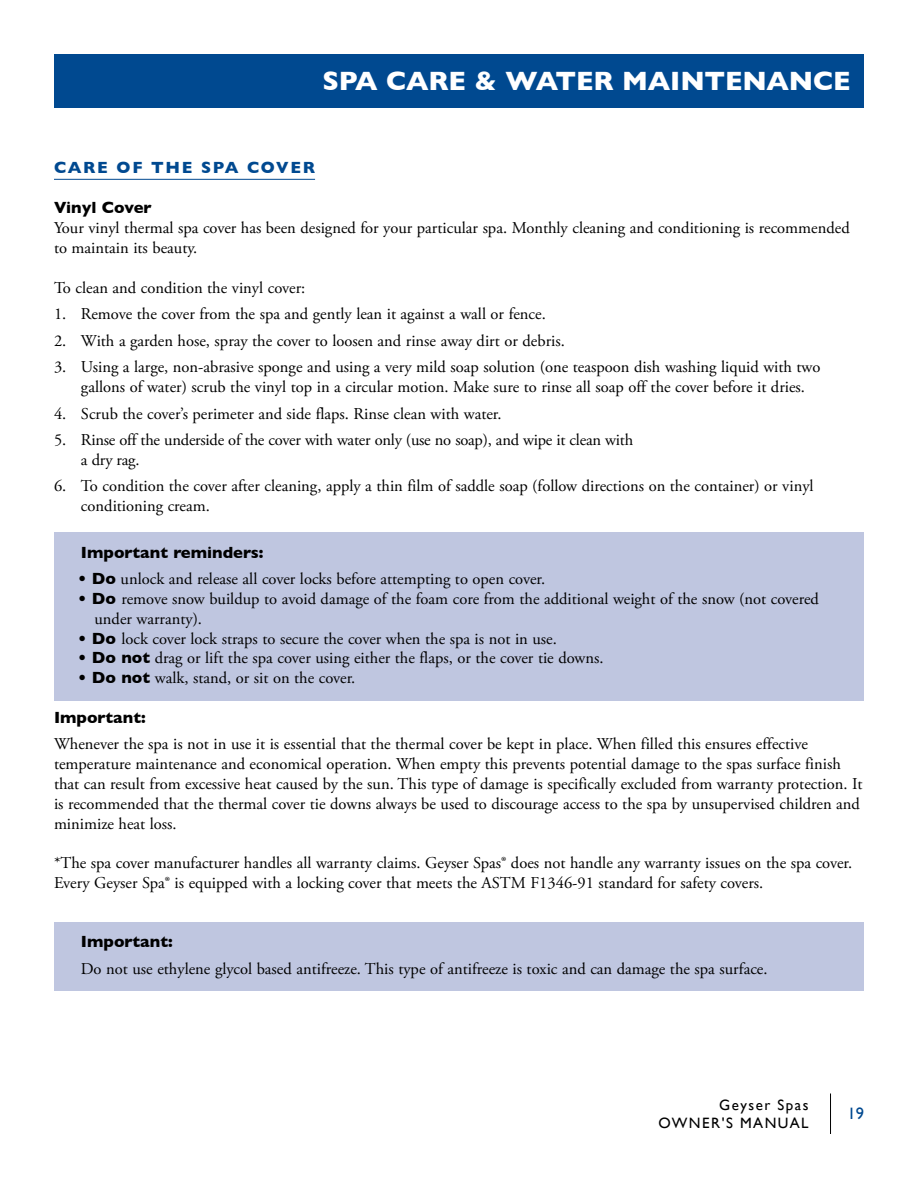
<style>
.page{position:relative;width:918px;height:1188px;background:#fff}
.page>*{position:absolute;margin:0;border:0;box-sizing:border-box;transform-origin:0 0}
.t1{font:700 27px "Gill Sans";letter-spacing:-.005em;color:#fff}
.t2{font:16.5px/19.8px "Adobe Garamond Pro";color:#000}
.t3{font:700 16.5px "Gill Sans";color:#000}
.t4{font:700 16.5px "Gill Sans";letter-spacing:.1em;color:#004990}
.t5{font:16.5px "Gill Sans";color:#004990}
.t6{font:15px/18px "Gill Sans";letter-spacing:.1em;color:#000;text-align:right}
.s1{font-family:"Gill Sans";font-weight:700}
</style>
<div class="page">
<hr style="left:830px;top:1094px;width:1px;height:40px;background:#000">
<div style="left:54px;top:54px;width:810px;height:54px;background:#004990"></div>
<div style="left:54px;top:923px;width:810px;height:68px;background:#bfc6e0"></div>
<div style="left:54px;top:532px;width:810px;height:169px;background:#bfc6e0"></div>
<hr style="left:54px;top:179px;width:261px;height:1px;background:#004990">
<h1 class="t1" style="left:322px;top:60px;width:530px">SPA CARE &amp; WATER MAINTENANCE</h1>
<p class="t4" style="left:54px;top:155px;width:263px">CARE OF THE SPA COVER</p>
<p class="t3" style="left:54px;top:195px;width:99px">Vinyl Cover</p>
<p class="t2" style="left:54px;top:219px;width:797px">Your vinyl thermal spa cover has been designed for your particular spa. Monthly cleaning and conditioning is recommended to maintain its beauty.</p>
<p class="t2" style="left:54px;top:278px;width:253px">To clean and condition the vinyl cover:</p>
<p class="t2" style="left:54px;top:305px;width:493px">1. Remove the cover from the spa and gently lean it against a wall or fence.</p>
<p class="t2" style="left:54px;top:331px;width:512px">2. With a garden hose, spray the cover to loosen and rinse away dirt or debris.</p>
<p class="t2" style="left:81px;top:358px;width:741px;text-indent:-27px">3. Using a large, non-abrasive sponge and using a very mild soap solution (one teaspoon dish washing liquid with two gallons of water) scrub the vinyl top in a circular motion. Make sure to rinse all soap off the cover before it dries.</p>
<p class="t2" style="left:54px;top:404px;width:449px">4. Scrub the cover’s perimeter and side flaps. Rinse clean with water.</p>
<p class="t2" style="left:81px;top:431px;width:554px;text-indent:-27px">5. Rinse off the underside of the cover with water only (use no soap), and wipe it clean with a dry rag.</p>
<p class="t2" style="left:81px;top:477px;width:734px;text-indent:-27px">6. To condition the cover after cleaning, apply a thin film of saddle soap (follow directions on the container) or vinyl conditioning cream.</p>
<p class="t3" style="left:81px;top:539px;width:184px">Important reminders:</p>
<p class="t2" style="left:78px;top:570px;width:468px"><span class="s1">• Do</span> unlock and release all cover locks before attempting to open cover.</p>
<p class="t2" style="left:94px;top:589px;width:726px;text-indent:-16px"><span class="s1">• Do</span> remove snow buildup to avoid damage of the foam core from the additional weight of the snow (not covered under warranty).</p>
<p class="t2" style="left:78px;top:629px;width:480px"><span class="s1">• Do</span> lock cover lock straps to secure the cover when the spa is not in use.</p>
<p class="t2" style="left:78px;top:649px;width:527px"><span class="s1">• Do not</span> drag or lift the spa cover using either the flaps, or the cover tie downs.</p>
<p class="t2" style="left:78px;top:669px;width:279px"><span class="s1">• Do not</span> walk, stand, or sit on the cover.</p>
<p class="t3" style="left:54px;top:704px;width:93px">Important:</p>
<p class="t2" style="left:54px;top:735px;width:810px">Whenever the spa is not in use it is essential that the thermal cover be kept in place. When filled this ensures effective temperature maintenance and economical operation. When empty this prevents potential damage to the spas surface finish that can result from excessive heat caused by the sun. This type of damage is specifically excluded from warranty protection. It is recommended that the thermal cover tie downs always be used to discourage access to the spa by unsupervised children and minimize heat loss.</p>
<p class="t2" style="left:54px;top:854px;width:800px">*The spa cover manufacturer handles all warranty claims. Geyser Spas® does not handle any warranty issues on the spa cover.<br>Every Geyser Spa® is equipped with a locking cover that meets the ASTM F1346-91 standard for safety covers.</p>
<p class="t3" style="left:81px;top:929px;width:93px">Important:</p>
<p class="t2" style="left:81px;top:959px;width:688px">Do not use ethylene glycol based antifreeze. This type of antifreeze is toxic and can damage the spa surface.</p>
<p class="t6" style="left:659px;top:1096px;width:152px">Geyser Spas<br>OWNER'S MANUAL</p>
<p class="t5" style="left:848px;top:1104px;width:18px">19</p>
</div>
